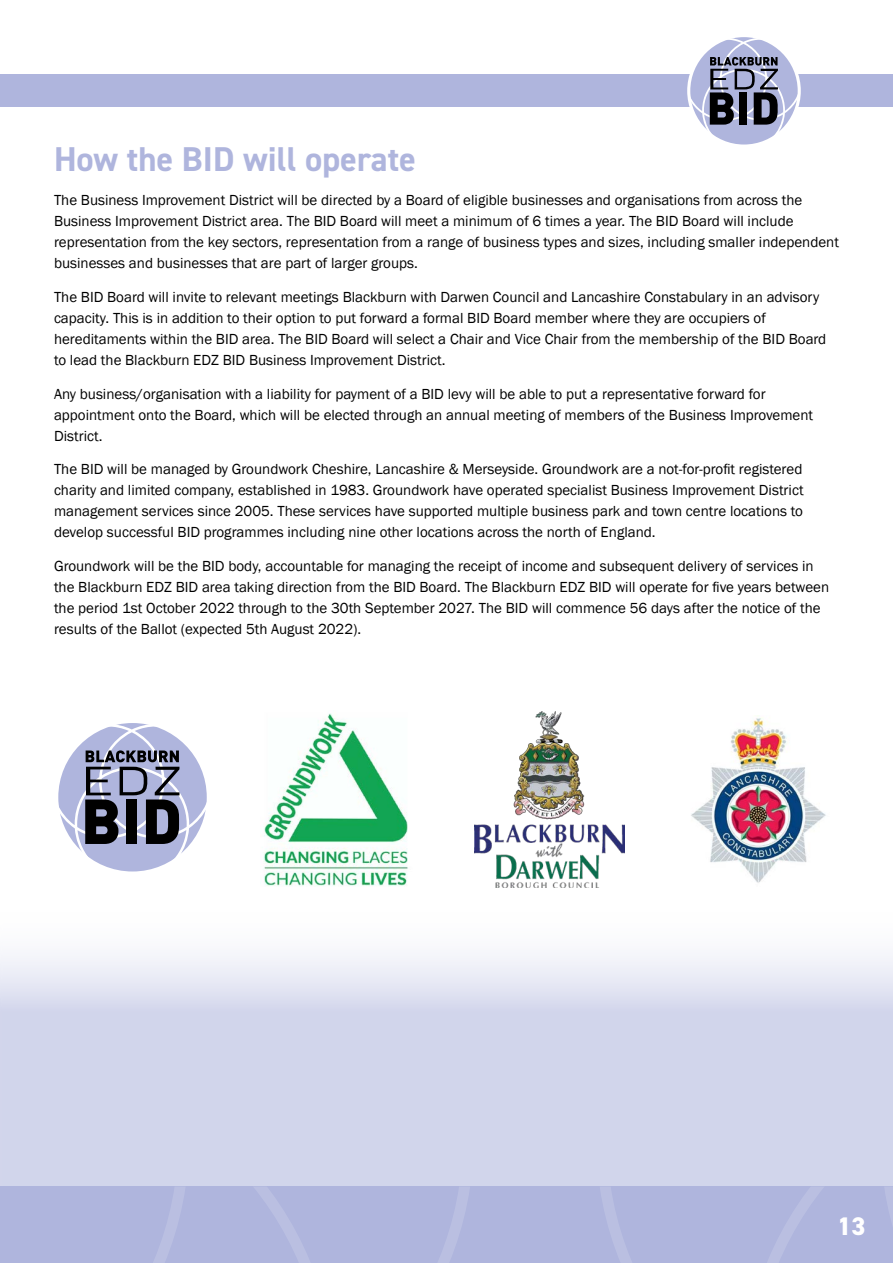
<style>
.page{position:relative;width:893px;height:1263px;background:#fff}
.page>*{position:absolute;margin:0;border:0;box-sizing:border-box;transform-origin:0 0}
.t1{font:700 34.5px "DIN2014";color:#afb5dd}
.t2{font:800 25.5px "DIN2014";color:#fff}
.t3{font:15px/21px "Franklin Gothic";color:#000}
</style>
<div class="page">
<div style="left:0;top:74px;width:893px;height:33px;background:#afb5dd"></div>
<div style="left:687px;top:34px;width:114px;height:114px;background:#fff;border-radius:50%"></div>
<svg style="left:690px;top:37px;width:108px;height:108px"></svg>
<div style="left:739px;top:92px;width:8px;height:33px;background:#000"></div>
<div style="left:0;top:1186px;width:893px;height:77px;background:#afb5dd"></div>
<svg style="left:154px;top:1187px;width:315px;height:76px"></svg>
<svg style="left:600px;top:1187px;width:293px;height:76px"></svg>
<svg style="left:0;top:955px;width:893px;height:231px;background:#d5d9ed"></svg>
<svg style="left:58px;top:723px;width:149px;height:148px"></svg>
<div style="left:126px;top:799px;width:11px;height:45px;background:#000"></div>
<img style="left:474px;top:711px;width:151px;height:177px">
<img style="left:691px;top:715px;width:135px;height:168px">
<img style="left:263px;top:713px;width:145px;height:173px">
<h1 class="t1" style="left:54px;top:137px;width:363px">How the BID will operate</h1>
<p class="t3" style="left:54px;top:190px;width:786px">The Business Improvement District will be directed by a Board of eligible businesses and organisations from across the Business Improvement District area. The BID Board will meet a minimum of 6 times a year. The BID Board will include representation from the key sectors, representation from a range of business types and sizes, including smaller independent businesses and businesses that are part of larger groups.</p>
<p class="t3" style="left:54px;top:287px;width:774px">The BID Board will invite to relevant meetings Blackburn with Darwen Council and Lancashire Constabulary in an advisory capacity. This is in addition to their option to put forward a formal BID Board member where they are occupiers of hereditaments within the BID area. The BID Board will select a Chair and Vice Chair from the membership of the BID Board to lead the Blackburn EDZ BID Business Improvement District.</p>
<p class="t3" style="left:54px;top:383px;width:761px">Any business/organisation with a liability for payment of a BID levy will be able to put a representative forward for appointment onto the Board, which will be elected through an annual meeting of members of the Business Improvement<br>District.</p>
<p class="t3" style="left:54px;top:459px;width:751px;text-align:justify">The BID will be managed by Groundwork Cheshire, Lancashire &amp; Merseyside. Groundwork are a not-for-profit registered charity and limited company, established in 1983. Groundwork have operated specialist Business Improvement District management services since 2005. These services have supported multiple business park and town centre locations to develop successful BID programmes including nine other locations across the north of England.</p>
<p class="t3" style="left:54px;top:556px;width:777px">Groundwork will be the BID body, accountable for managing the receipt of income and subsequent delivery of services in the Blackburn EDZ BID area taking direction from the BID Board. The Blackburn EDZ BID will operate for five years between the period 1st October 2022 through to the 30th September 2027. The BID will commence 56 days after the notice of the results of the Ballot (expected 5th August 2022).</p>
<h2 class="t2" style="left:837px;top:1209px;width:30px">13</h2>
</div>
